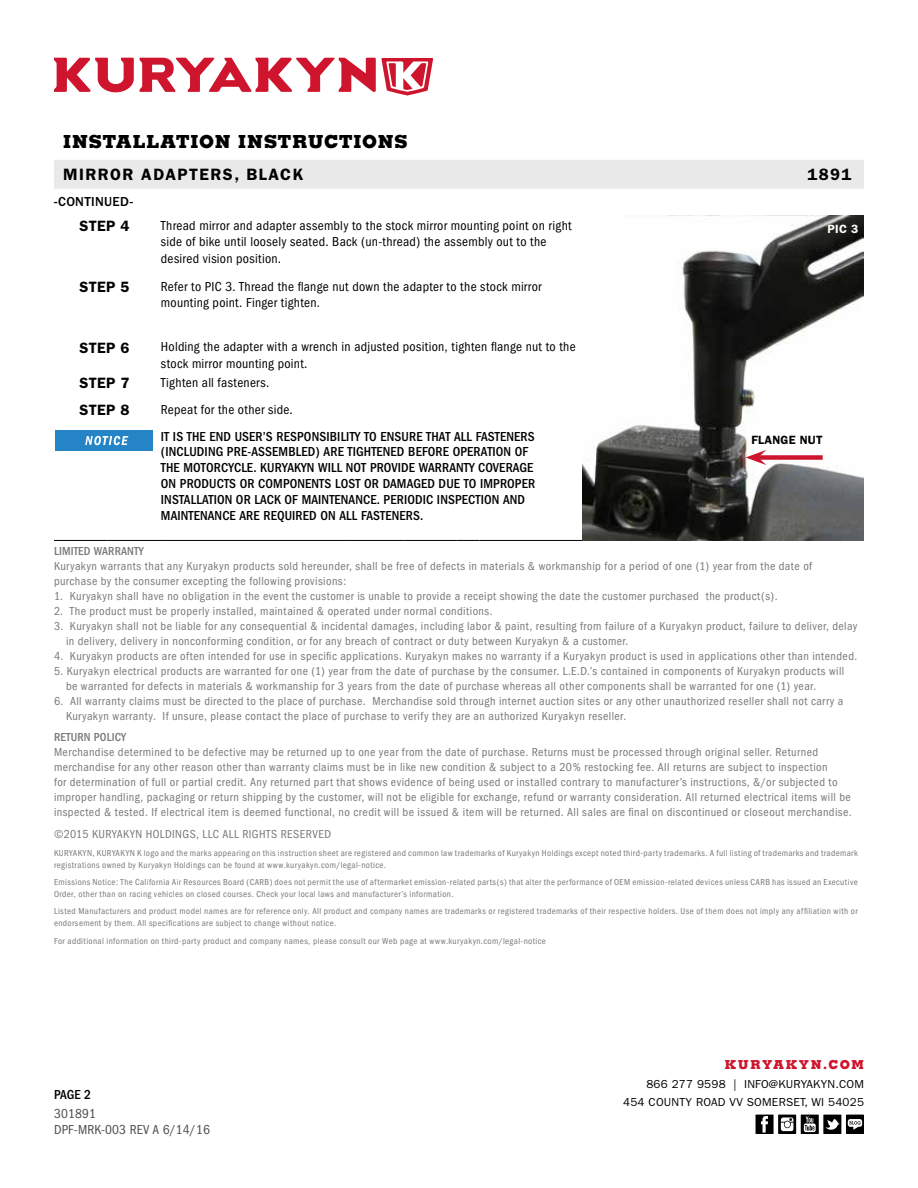
<style>
.page{position:relative;width:918px;height:1188px;background:#fff}
.page>*{position:absolute;margin:0;border:0;box-sizing:border-box;transform-origin:0 0}
.t1{font:800 18px "Memphis";letter-spacing:.04em;color:#000}
.t2{font:600 16.5px "Franklin Gothic";letter-spacing:.09em;color:#000}
.t3{font:600 15px "Franklin Gothic";letter-spacing:.02em;color:#000}
.t4{font:condensed 13.5px/16.5px "Franklin Gothic";letter-spacing:.02em;color:#000}
.t5{font:500 condensed 13.5px/15.8px "Franklin Gothic";letter-spacing:.01em;color:#000}
.t6{font:condensed 13.5px/15.8px "Franklin Gothic";letter-spacing:.01em;color:#4d4d4f}
.t7{font:500 13.5px "Franklin Gothic";letter-spacing:.025em;color:#000}
.t8{font:800 12.3px "Memphis";letter-spacing:.12em;color:#ce152d}
.t9{font:condensed 12px/15px "Franklin Gothic";letter-spacing:.035em;color:#77787b}
.t10{font:500 condensed 12px "Franklin Gothic";letter-spacing:.01em;color:#77787b}
.t11{font:600 12px "Franklin Gothic";letter-spacing:.02em;color:#000}
.t12{font:600 12px "Franklin Gothic";color:#fff}
.t13{font:11.7px/18px "Franklin Gothic";letter-spacing:.02em;color:#000;text-align:right}
.t14{font:condensed 9px/12px "Franklin Gothic";letter-spacing:.045em;color:#77787b}
</style>
<div class="page">
<svg style="left:54px;top:58px;width:379px;height:38px"></svg>
<div style="left:54px;top:160px;width:810px;height:29px;background:#e9e9ea"></div>
<div style="left:846px;top:1115px;width:18px;height:19px;background:#000"></div>
<svg style="left:848px;top:1119px;width:14px;height:11px"></svg>
<svg style="left:778px;top:1115px;width:18px;height:19px"></svg>
<svg style="left:781px;top:1117px;width:12px;height:14px"></svg>
<div style="left:756px;top:1115px;width:18px;height:19px;background:#000"></div>
<svg style="left:761px;top:1116px;width:7px;height:17px"></svg>
<svg style="left:801px;top:1115px;width:18px;height:19px"></svg>
<svg style="left:804px;top:1117px;width:12px;height:15px"></svg>
<div style="left:823px;top:1115px;width:18px;height:19px;background:#000"></div>
<svg style="left:825px;top:1119px;width:15px;height:11px"></svg>
<hr style="left:54px;top:540px;width:53px;height:1px;background:#000">
<hr style="left:107px;top:540px;width:54px;height:1px;background:#000">
<hr style="left:161px;top:540px;width:189px;height:1px;background:#000">
<hr style="left:350px;top:540px;width:53px;height:1px;background:#000">
<hr style="left:403px;top:540px;width:54px;height:1px;background:#000">
<svg style="left:457px;top:540px;width:22px;height:1px"></svg>
<hr style="left:479px;top:540px;width:104px;height:1px;background:#000">
<hr style="left:583px;top:540px;width:281px;height:1px;background:#000">
<img style="left:583px;top:216px;width:281px;height:324px">
<div style="left:56px;top:431px;width:97px;height:20px;background:#2484c6"></div>
<svg style="left:85px;top:436px;width:43px;height:9px"></svg>
<div style="left:758px;top:455px;width:65px;height:5px;background:#ce152d"></div>
<svg style="left:746px;top:450px;width:20px;height:15px"></svg>
<h1 class="t1" style="left:63px;top:130px;width:346px">INSTALLATION INSTRUCTIONS</h1>
<h2 class="t2" style="left:63px;top:165px;width:242px">MIRROR ADAPTERS, BLACK</h2>
<h2 class="t2" style="left:807px;top:165px;width:46px">1891</h2>
<p class="t7" style="left:54px;top:194px;width:81px">-CONTINUED-</p>
<p class="t3" style="left:79px;top:217px;width:52px">STEP 4</p>
<p class="t4" style="left:161px;top:217px;width:412px">Thread mirror and adapter assembly to the stock mirror mounting point on right side of bike until loosely seated. Back (un-thread) the assembly out to the desired vision position.</p>
<p class="t3" style="left:79px;top:278px;width:52px">STEP 5</p>
<p class="t4" style="left:161px;top:278px;width:382px">Refer to PIC 3. Thread the flange nut down the adapter to the stock mirror mounting point. Finger tighten.</p>
<p class="t3" style="left:79px;top:339px;width:52px">STEP 6</p>
<p class="t4" style="left:161px;top:339px;width:416px">Holding the adapter with a wrench in adjusted position, tighten flange nut to the stock mirror mounting point.</p>
<p class="t3" style="left:79px;top:374px;width:52px">STEP 7</p>
<p class="t4" style="left:161px;top:374px;width:110px">Tighten all fasteners.</p>
<p class="t3" style="left:79px;top:401px;width:52px">STEP 8</p>
<p class="t4" style="left:161px;top:401px;width:133px">Repeat for the other side.</p>
<p class="t5" style="left:161px;top:428px;width:376px">IT IS THE END USER’S RESPONSIBILITY TO ENSURE THAT ALL FASTENERS (INCLUDING PRE-ASSEMBLED) ARE TIGHTENED BEFORE OPERATION OF THE MOTORCYCLE. KURYAKYN WILL NOT PROVIDE WARRANTY COVERAGE ON PRODUCTS OR COMPONENTS LOST OR DAMAGED DUE TO IMPROPER INSTALLATION OR LACK OF MAINTENANCE. PERIODIC INSPECTION AND MAINTENANCE ARE REQUIRED ON ALL FASTENERS.</p>
<p class="t10" style="left:54px;top:545px;width:91px">LIMITED WARRANTY</p>
<p class="t9" style="left:54px;top:559px;width:760px">Kuryakyn warrants that any Kuryakyn products sold hereunder, shall be free of defects in materials &amp; workmanship for a period of one (1) year from the date of purchase by the consumer excepting the following provisions:</p>
<p class="t9" style="left:54px;top:589px;width:725px">1. Kuryakyn shall have no obligation in the event the customer is unable to provide a receipt showing the date the customer purchased the product(s).</p>
<p class="t9" style="left:54px;top:604px;width:440px">2. The product must be properly installed, maintained &amp; operated under normal conditions.</p>
<p class="t9" style="left:66px;top:619px;width:793px;text-indent:-12px">3. Kuryakyn shall not be liable for any consequential &amp; incidental damages, including labor &amp; paint, resulting from failure of a Kuryakyn product, failure to deliver, delay in delivery, delivery in nonconforming condition, or for any breach of contract or duty between Kuryakyn &amp; a customer.</p>
<p class="t9" style="left:54px;top:649px;width:805px">4. Kuryakyn products are often intended for use in specific applications. Kuryakyn makes no warranty if a Kuryakyn product is used in applications other than intended.</p>
<p class="t9" style="left:66px;top:664px;width:780px;text-indent:-12px">5. Kuryakyn electrical products are warranted for one (1) year from the date of purchase by the consumer. L.E.D.’s contained in components of Kuryakyn products will be warranted for defects in materials &amp; workmanship for 3 years from the date of purchase whereas all other components shall be warranted for one (1) year.</p>
<p class="t9" style="left:66px;top:694px;width:779px;text-indent:-12px">6. All warranty claims must be directed to the place of purchase. Merchandise sold through internet auction sites or any other unauthorized reseller shall not carry a<br>Kuryakyn warranty. If unsure, please contact the place of purchase to verify they are an authorized Kuryakyn reseller.</p>
<p class="t10" style="left:54px;top:730px;width:74px">RETURN POLICY</p>
<p class="t9" style="left:54px;top:745px;width:799px">Merchandise determined to be defective may be returned up to one year from the date of purchase. Returns must be processed through original seller. Returned merchandise for any other reason other than warranty claims must be in like new condition &amp; subject to a 20% restocking fee. All returns are subject to inspection<br>for determination of full or partial credit. Any returned part that shows evidence of being used or installed contrary to manufacturer’s instructions, &amp;/or subjected to improper handling, packaging or return shipping by the customer, will not be eligible for exchange, refund or warranty consideration. All returned electrical items will be inspected &amp; tested. If electrical item is deemed functional, no credit will be issued &amp; item will be returned. All sales are final on discontinued or closeout merchandise.</p>
<p class="t9" style="left:54px;top:827px;width:279px">©2015 KURYAKYN HOLDINGS, LLC ALL RIGHTS RESERVED</p>
<p class="t14" style="left:54px;top:847px;width:805px">KURYAKYN, KURYAKYN K logo and the marks appearing on this instruction sheet are registered and common law trademarks of Kuryakyn Holdings except noted third-party trademarks. A full listing of trademarks and trademark registrations owned by Kuryakyn Holdings can be found at www.kuryakyn.com/legal-notice.</p>
<p class="t14" style="left:54px;top:876px;width:805px">Emissions Notice: The California Air Resources Board (CARB) does not permit the use of aftermarket emission-related parts(s) that alter the performance of OEM emission-related devices unless CARB has issued an Executive<br>Order, other than on racing vehicles on closed courses. Check your local laws and manufacturer’s information.</p>
<p class="t14" style="left:54px;top:905px;width:805px">Listed Manufacturers and product model names are for reference only. All product and company names are trademarks or registered trademarks of their respective holders. Use of them does not imply any affiliation with or endorsement by them. All specifications are subject to change without notice.</p>
<p class="t14" style="left:54px;top:935px;width:493px">For additional information on third-party product and company names, please consult our Web page at www.kuryakyn.com/legal-notice</p>
<p class="t12" style="left:828px;top:222px;width:32px">PIC 3</p>
<p class="t11" style="left:752px;top:433px;width:73px">FLANGE NUT</p>
<p class="t5" style="left:54px;top:1087px;width:39px">PAGE 2</p>
<p class="t6" style="left:54px;top:1106px;width:157px">301891<br>DPF-MRK-003 REV A 6/14/16</p>
<p class="t8" style="left:725px;top:1057px;width:141px">KURYAKYN.COM</p>
<p class="t13" style="left:623px;top:1076px;width:242px">866 277 9598 | INFO@KURYAKYN.COM<br>454 COUNTY ROAD VV SOMERSET, WI 54025</p>
</div>
